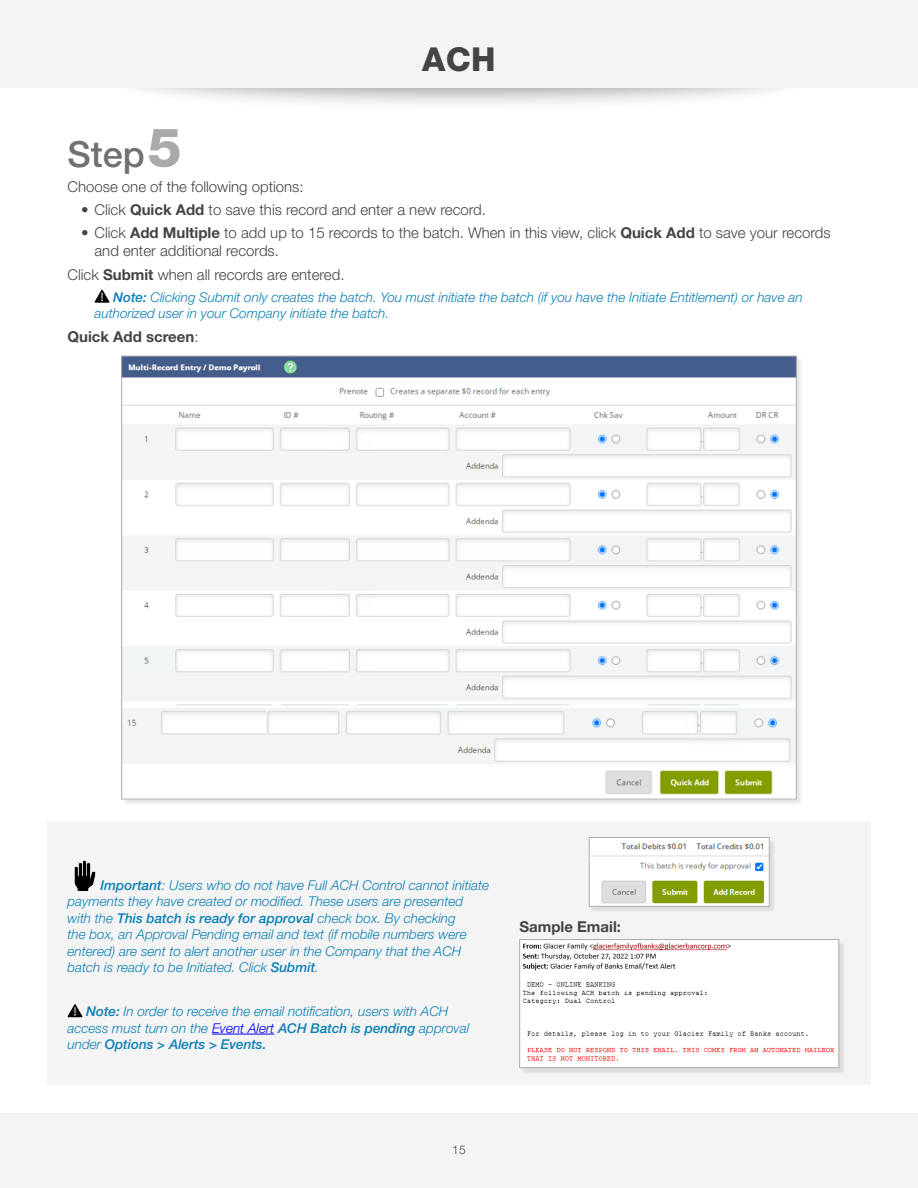
<style>
.page{position:relative;width:918px;height:1188px;background:#fff}
.page>*{position:absolute;margin:0;border:0;box-sizing:border-box;transform-origin:0 0}
.t1{font:500 36px "Helvetica Neue LT Std";color:#707272}
.t2{font:800 33px "Helvetica Neue LT Std";color:#444446}
.t3{font:300 15px/18px "Helvetica Neue LT Std";color:#444446}
.t4{font:700 15px "Helvetica Neue LT Std";color:#444446}
.t5{font:italic 300 13.5px/16.5px "Helvetica Neue LT Std";color:#0d7fb4}
.t6{font:300 12px "Helvetica Neue LT Std";color:#444446}
.s1{font-weight:800;font-size:54px;color:#a9aaaa}
.s2{font-weight:700}
.s3{font-weight:500}
.s4{font-weight:300}
.s5{color:#00f}
</style>
<div class="page">
<div style="left:0;top:1113px;width:918px;height:75px;background:#f4f4f4"></div>
<div style="left:98px;top:6px;width:722px;height:107px;background:#000;opacity:.4"></div>
<div style="left:0;top:0;width:918px;height:88px;background:#f4f4f4"></div>
<div style="left:47px;top:821px;width:824px;height:263px;background:#f4f4f4"></div>
<svg style="left:94px;top:289px;width:16px;height:14px"></svg>
<hr style="left:212px;top:1034px;width:62px;height:1px;background:#00f">
<img style="left:74px;top:860px;width:22px;height:31px">
<svg style="left:68px;top:1004px;width:15px;height:13px"></svg>
<div style="left:122px;top:357px;width:681px;height:449px;background:#000;opacity:.1"></div>
<img style="left:123px;top:358px;width:672px;height:439px">
<div style="left:590px;top:838px;width:186px;height:75px;background:#000;opacity:.1"></div>
<img style="left:591px;top:839px;width:176px;height:65px">
<div style="left:589px;top:837px;width:180px;height:69px;border:1px solid #a9aaaa"></div>
<div style="left:520px;top:940px;width:326px;height:135px;background:#000;opacity:.1"></div>
<img style="left:521px;top:941px;width:316px;height:125px">
<div style="left:519px;top:939px;width:320px;height:129px;border:1px solid #a9aaaa"></div>
<h2 class="t2" style="left:422px;top:39px;width:75px">ACH</h2>
<h1 class="t1" style="left:68px;top:133px;width:116px">Step <span class="s1">5</span></h1>
<p class="t3" style="left:68px;top:177px;width:238px">Choose one of the following options:</p>
<p class="t3" style="left:81px;top:200px;width:404px">• Click <span class="s2">Quick Add</span> to save this record and enter a new record.</p>
<p class="t3" style="left:94px;top:224px;width:738px;text-indent:-14px">• Click <span class="s2">Add Multiple</span> to add up to 15 records to the batch. When in this view, click <span class="s2">Quick Add</span> to save your records and enter additional records.</p>
<p class="t3" style="left:68px;top:265px;width:276px">Click <span class="s2">Submit</span> when all records are entered.</p>
<p class="t5" style="left:95px;top:288px;width:710px;text-indent:19px"><span class="s3">Note:</span> Clicking Submit only creates the batch. You must initiate the batch (if you have the Initiate Entitlement) or have an authorized user in your Company initiate the batch.</p>
<p class="t4" style="left:68px;top:327px;width:133px">Quick Add screen<span class="s4">:</span></p>
<p class="t5" style="left:68px;top:877px;width:423px;text-indent:33px"><span class="s3">Important</span>: Users who do not have Full ACH Control cannot initiate payments they have created or modified. These users are presented with the <span class="s3">This batch is ready for approval</span> check box. By checking<br>the box, an Approval Pending email and text (if mobile numbers were entered) are sent to alert another user in the Company that the ACH batch is ready to be Initiated. Click <span class="s3">Submit</span>.</p>
<p class="t5" style="left:68px;top:1003px;width:403px;text-indent:19px"><span class="s3">Note:</span> In order to receive the email notification, users with ACH access must turn on the <span class="s5">Event Alert</span> <span class="s3">ACH Batch is pending</span> approval under <span class="s3">Options &gt; Alerts &gt; Events.</span></p>
<p class="t4" style="left:519px;top:918px;width:103px">Sample Email:</p>
<p class="t6" style="left:452px;top:1142px;width:15px">15</p>
</div>
